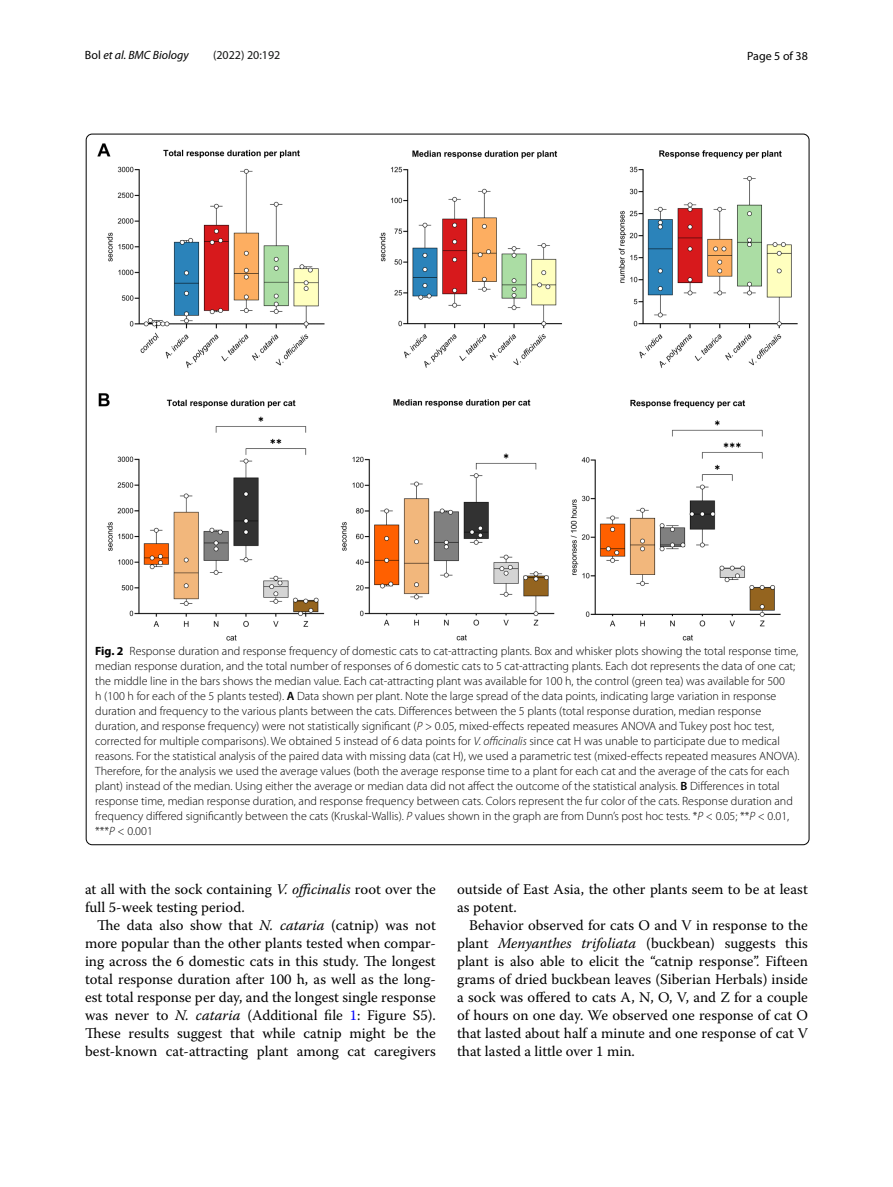
<style>
.page{position:relative;width:893px;height:1187px;background:#fff}
.page>*{position:absolute;margin:0;border:0;box-sizing:border-box;transform-origin:0 0}
.t1{font:14.7px/18px "Warnock Pro";color:#000}
.t2{font:300 12px/15px "Myriad Pro";color:#000}
.t3{font:italic 12px "Myriad Pro";color:#000}
.t4{font:12px "Myriad Pro";color:#131413}
.t5{font:12px "Myriad Pro";color:#000}
.s1{font-style:normal}
.s2{font-weight:700}
.s3{font-weight:600}
.s4{font-style:italic}
.s5{color:#00f}
</style>
<div class="page">
<img style="left:97px;top:143px;width:701px;height:497px">
<p class="t3" style="left:85px;top:48px;width:105px"><span class="s1">Bol</span> et al. BMC Biology</p>
<p class="t4" style="left:213px;top:50px;width:69px">(2022) 20:192</p>
<p class="t5" style="left:747px;top:48px;width:62px">Page 5 of 38</p>
<p class="t2" style="left:95px;top:644px;width:706px"><span class="s2">Fig. 2</span> Response duration and response frequency of domestic cats to cat-attracting plants. Box and whisker plots showing the total response time, median response duration, and the total number of responses of 6 domestic cats to 5 cat-attracting plants. Each dot represents the data of one cat; the middle line in the bars shows the median value. Each cat-attracting plant was available for 100 h, the control (green tea) was available for 500<br>h (100 h for each of the 5 plants tested). <span class="s3">A</span> Data shown per plant. Note the large spread of the data points, indicating large variation in response duration and frequency to the various plants between the cats. Differences between the 5 plants (total response duration, median response duration, and response frequency) were not statistically significant (<span class="s4">P</span> &gt; 0.05, mixed-effects repeated measures ANOVA and Tukey post hoc test, corrected for multiple comparisons). We obtained 5 instead of 6 data points for <span class="s4">V. officinalis</span> since cat H was unable to participate due to medical reasons. For the statistical analysis of the paired data with missing data (cat H), we used a parametric test (mixed-effects repeated measures ANOVA).<br>Therefore, for the analysis we used the average values (both the average response time to a plant for each cat and the average of the cats for each plant) instead of the median. Using either the average or median data did not affect the outcome of the statistical analysis. <span class="s3">B</span> Differences in total response time, median response duration, and response frequency between cats. Colors represent the fur color of the cats. Response duration and frequency differed significantly between the cats (Kruskal-Wallis). <span class="s4">P</span> values shown in the graph are from Dunn’s post hoc tests. *<span class="s4">P</span> &lt; 0.05; **<span class="s4">P</span> &lt; 0.01, ***<span class="s4">P</span> &lt; 0.001</p>
<p class="t1" style="left:85px;top:879px;width:352px">at all with the sock containing <span class="s4">V. officinalis</span> root over the full 5-week testing period.</p>
<p class="t1" style="left:85px;top:915px;width:352px;text-align:justify;text-indent:12px">The data also show that <span class="s4">N. cataria</span> (catnip) was not more popular than the other plants tested when compar&shy;ing across the 6 domestic cats in this study. The longest total response duration after 100 h, as well as the long&shy;est total response per day, and the longest single response was never to <span class="s4">N. cataria</span> (Additional file <span class="s5">1</span>: Figure S5).<br>These results suggest that while catnip might be the best-known cat-attracting plant among cat caregivers</p>
<p class="t1" style="left:457px;top:879px;width:352px">outside of East Asia, the other plants seem to be at least as potent.</p>
<p class="t1" style="left:457px;top:915px;width:352px;text-align:justify;text-indent:12px">Behavior observed for cats O and V in response to the plant <span class="s4">Menyanthes trifoliata</span> (buckbean) suggests this plant is also able to elicit the “catnip response”. Fifteen grams of dried buckbean leaves (Siberian Herbals) inside a sock was offered to cats A, N, O, V, and Z for a couple of hours on one day. We observed one response of cat O that lasted about half a minute and one response of cat V that lasted a little over 1 min.</p>
</div>
